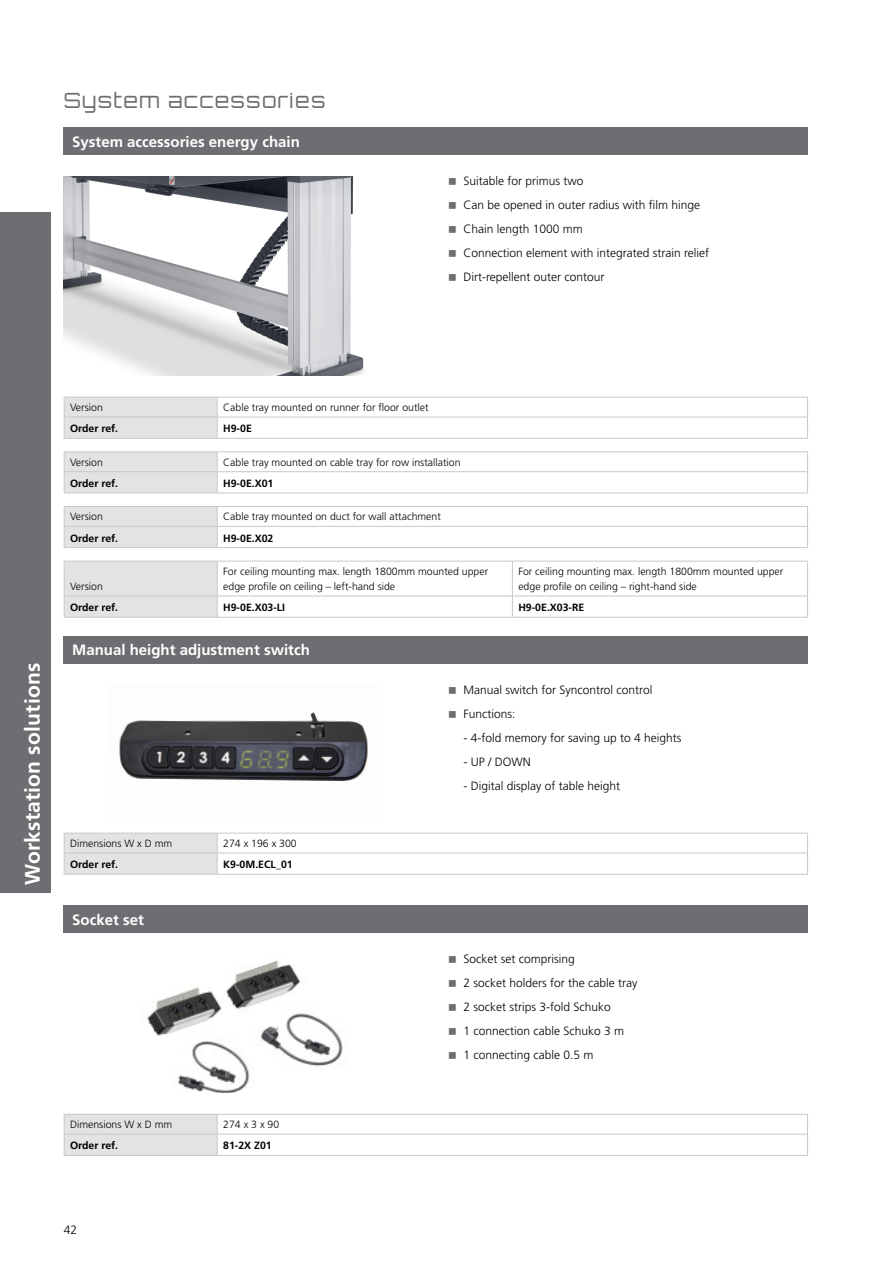
<style>
.page{position:relative;width:893px;height:1263px;background:#fff}
.page>*{position:absolute;margin:0;border:0;box-sizing:border-box;transform-origin:0 0}
.t1{font:700 21px "Frutiger LT Pro";letter-spacing:.01em;color:#fff}
.t2{font:300 21px "Orbitron CE";letter-spacing:.06em;color:#6d6e71}
.t3{font:700 15px "Frutiger LT Pro";color:#fff}
.t4{font:300 12px/24px "Frutiger LT Pro";color:#000}
.t5{font:300 10.5px/15px "Frutiger LT Pro";color:#000}
.t6{font:700 10.5px "Frutiger LT Pro";color:#000}
</style>
<div class="page">
<div style="left:0;top:213px;width:51px;height:680px;background:#6d6e71"></div>
<img style="left:64px;top:176px;width:300px;height:199px">
<img style="left:119px;top:712px;width:249px;height:69px">
<img style="left:147px;top:960px;width:196px;height:133px">
<div style="left:64px;top:128px;width:744px;height:27px;background:#6d6e71"></div>
<div style="left:64px;top:636px;width:744px;height:27px;background:#6d6e71"></div>
<div style="left:64px;top:905px;width:744px;height:28px;background:#6d6e71"></div>
<hr style="left:217px;top:438px;width:591px;height:1px;background:#c7c8ca">
<svg style="left:64px;top:397px;width:744px;height:41px"></svg>
<hr style="left:64px;top:417px;width:153px;height:1px;background:#c7c8ca">
<hr style="left:64px;top:438px;width:153px;height:1px;background:#c7c8ca">
<hr style="left:217px;top:874px;width:591px;height:1px;background:#c7c8ca">
<svg style="left:64px;top:833px;width:744px;height:41px"></svg>
<hr style="left:64px;top:853px;width:153px;height:1px;background:#c7c8ca">
<hr style="left:64px;top:874px;width:153px;height:1px;background:#c7c8ca">
<hr style="left:217px;top:1155px;width:591px;height:1px;background:#c7c8ca">
<svg style="left:64px;top:1114px;width:744px;height:41px"></svg>
<hr style="left:64px;top:1134px;width:153px;height:1px;background:#c7c8ca">
<hr style="left:64px;top:1155px;width:153px;height:1px;background:#c7c8ca">
<hr style="left:217px;top:451px;width:591px;height:1px;background:#c7c8ca">
<hr style="left:217px;top:493px;width:591px;height:1px;background:#c7c8ca">
<hr style="left:64px;top:451px;width:153px;height:1px;background:#c7c8ca">
<svg style="left:64px;top:452px;width:744px;height:41px"></svg>
<hr style="left:64px;top:471px;width:153px;height:1px;background:#c7c8ca">
<hr style="left:64px;top:493px;width:153px;height:1px;background:#c7c8ca">
<svg style="left:64px;top:506px;width:744px;height:42px"></svg>
<hr style="left:64px;top:526px;width:153px;height:1px;background:#c7c8ca">
<hr style="left:64px;top:547px;width:153px;height:1px;background:#c7c8ca">
<hr style="left:217px;top:617px;width:295px;height:1px;background:#c7c8ca">
<hr style="left:512px;top:617px;width:296px;height:1px;background:#c7c8ca">
<svg style="left:64px;top:561px;width:744px;height:56px"></svg>
<hr style="left:64px;top:596px;width:153px;height:1px;background:#c7c8ca">
<hr style="left:64px;top:617px;width:153px;height:1px;background:#c7c8ca">
<h1 class="t2" style="left:64px;top:88px;width:263px">System accessories</h1>
<p class="t3" style="left:72px;top:133px;width:229px">System accessories energy chain</p>
<p class="t4" style="left:463px;top:169px;width:247px">Suitable for primus two<br>Can be opened in outer radius with film hinge Chain length 1000 mm<br>Connection element with integrated strain relief Dirt-repellent outer contour</p>
<h1 class="t1" style="left:20px;top:885px;width:223px;rotate:-90deg">Workstation solutions</h1>
<p class="t5" style="left:70px;top:400px;width:34px">Version</p>
<p class="t5" style="left:223px;top:400px;width:207px">Cable tray mounted on runner for floor outlet</p>
<p class="t6" style="left:70px;top:422px;width:50px">Order ref.</p>
<p class="t6" style="left:223px;top:422px;width:30px">H9-0E</p>
<p class="t5" style="left:70px;top:455px;width:34px">Version</p>
<p class="t5" style="left:223px;top:455px;width:239px">Cable tray mounted on cable tray for row installation</p>
<p class="t6" style="left:70px;top:477px;width:50px">Order ref.</p>
<p class="t6" style="left:223px;top:477px;width:52px">H9-0E.X01</p>
<p class="t5" style="left:70px;top:509px;width:34px">Version</p>
<p class="t5" style="left:223px;top:509px;width:219px">Cable tray mounted on duct for wall attachment</p>
<p class="t6" style="left:70px;top:532px;width:50px">Order ref.</p>
<p class="t6" style="left:223px;top:532px;width:52px">H9-0E.X02</p>
<p class="t5" style="left:70px;top:579px;width:34px">Version</p>
<p class="t5" style="left:223px;top:564px;width:266px">For ceiling mounting max. length 1800mm mounted upper edge profile on ceiling – left-hand side</p>
<p class="t5" style="left:518px;top:564px;width:266px">For ceiling mounting max. length 1800mm mounted upper edge profile on ceiling – right-hand side</p>
<p class="t6" style="left:70px;top:601px;width:50px">Order ref.</p>
<p class="t6" style="left:223px;top:601px;width:63px">H9-0E.X03-LI</p>
<p class="t6" style="left:518px;top:601px;width:67px">H9-0E.X03-RE</p>
<p class="t3" style="left:72px;top:641px;width:239px">Manual height adjustment switch</p>
<p class="t5" style="left:70px;top:836px;width:104px">Dimensions W x D mm</p>
<p class="t5" style="left:223px;top:836px;width:75px">274 x 196 x 300</p>
<p class="t6" style="left:70px;top:858px;width:50px">Order ref.</p>
<p class="t6" style="left:223px;top:858px;width:71px">K9-0M.ECL_01</p>
<p class="t3" style="left:72px;top:911px;width:73px">Socket set</p>
<p class="t5" style="left:70px;top:1117px;width:104px">Dimensions W x D mm</p>
<p class="t5" style="left:223px;top:1117px;width:58px">274 x 3 x 90</p>
<p class="t6" style="left:70px;top:1139px;width:50px">Order ref.</p>
<p class="t6" style="left:223px;top:1139px;width:50px">81-2X Z01</p>
<p class="t4" style="left:463px;top:678px;width:190px">Manual switch for Syncontrol control<br>Functions:</p>
<p class="t4" style="left:463px;top:726px;width:220px">- 4-fold memory for saving up to 4 heights</p>
<p class="t4" style="left:463px;top:750px;width:69px">- UP / DOWN</p>
<p class="t4" style="left:463px;top:774px;width:158px">- Digital display of table height</p>
<p class="t4" style="left:463px;top:947px;width:176px">Socket set comprising<br>2 socket holders for the cable tray<br>2 socket strips 3-fold Schuko<br>1 connection cable Schuko 3 m<br>1 connecting cable 0.5 m</p>
<p class="t4" style="left:64px;top:1218px;width:15px">42</p>
</div>
